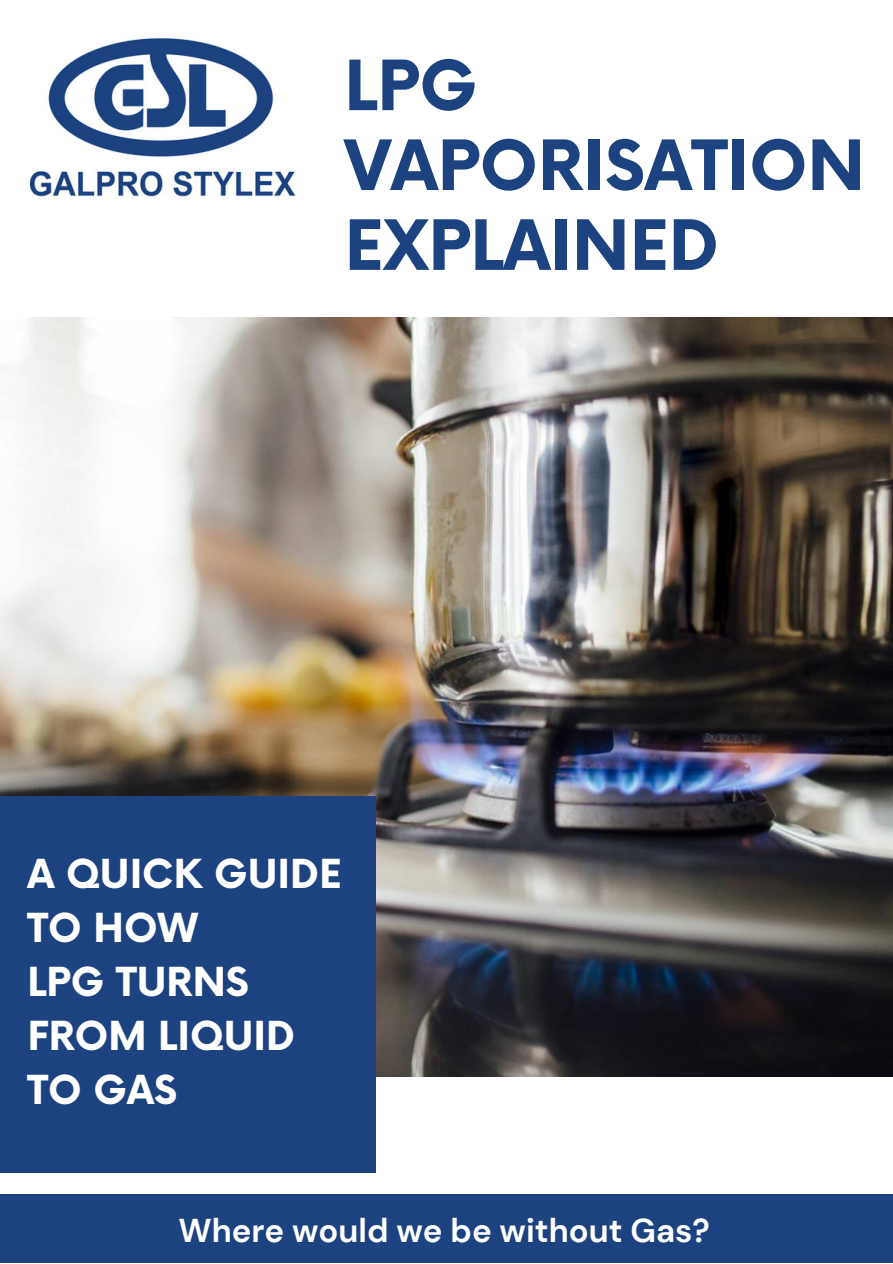
<style>
.page{position:relative;width:893px;height:1264px;background:#fff}
.page>*{position:absolute;margin:0;border:0;box-sizing:border-box;transform-origin:0 0}
.t1{font:700 67.5px/79.8px "Now";color:#1c4280}
.t2{font:700 39px/54px "Now";color:#fff}
.t3{font:700 33px "DM Sans";color:#fff}
</style>
<div class="page">
<img style="left:0;top:317px;width:892px;height:759px">
<div style="left:0;top:796px;width:376px;height:377px;background:#1c4280"></div>
<img style="left:29px;top:38px;width:267px;height:159px">
<div style="left:0;top:1194px;width:892px;height:68px;background:#1c4280"></div>
<h1 class="t1" style="left:344px;top:50px;width:522px">LPG<br>VAPORISATION<br>EXPLAINED</h1>
<p class="t2" style="left:27px;top:849px;width:316px">A QUICK GUIDE<br>TO HOW<br>LPG TURNS<br>FROM LIQUID<br>TO GAS</p>
<p class="t3" style="left:178px;top:1208px;width:533px">Where would we be without Gas?</p>
</div>
